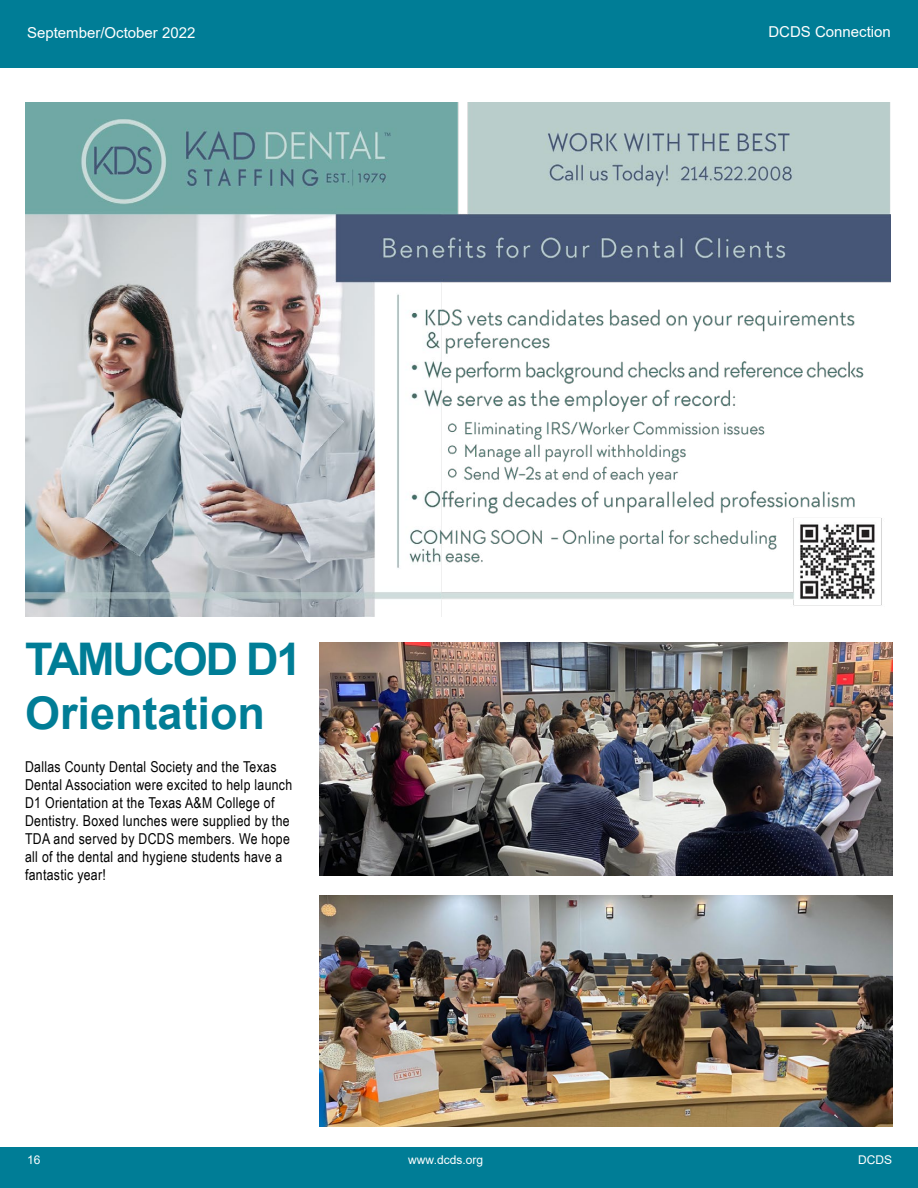
<style>
.page{position:relative;width:918px;height:1188px;background:#fff}
.page>*{position:absolute;margin:0;border:0;box-sizing:border-box;transform-origin:0 0}
.t1{font:700 45px/54px "Arial";color:#007d96}
.t2{font:15px/18px "Arial Narrow";letter-spacing:.02em;color:#000}
.t3{font:15px "Arial";color:#fff}
.t4{font:12px "Arial";color:#fff}
</style>
<div class="page">
<div style="left:0;top:0;width:918px;height:60px;background:#007d96"></div>
<div style="left:0;top:51px;width:918px;height:17px;background:#007d96"></div>
<div style="left:0;top:1148px;width:918px;height:40px;background:#007d96"></div>
<img style="left:25px;top:103px;width:865px;height:513px">
<img style="left:319px;top:643px;width:574px;height:233px">
<img style="left:319px;top:896px;width:573px;height:230px">
<p class="t3" style="left:27px;top:22px;width:170px">September/October 2022</p>
<h1 class="t1" style="left:25px;top:633px;width:278px">TAMUCOD D1<br>Orientation</h1>
<p class="t2" style="left:25px;top:757px;width:269px">Dallas County Dental Society and the Texas Dental Association were excited to help launch D1 Orientation at the Texas A&amp;M College of Dentistry. Boxed lunches were supplied by the TDA and served by DCDS members. We hope all of the dental and hygiene students have a fantastic year!</p>
<p class="t3" style="left:768px;top:22px;width:124px">DCDS Connection</p>
<p class="t4" style="left:27px;top:1152px;width:15px">16</p>
<p class="t4" style="left:408px;top:1152px;width:76px">www.dcds.org</p>
<p class="t4" style="left:858px;top:1152px;width:35px">DCDS</p>
</div>
